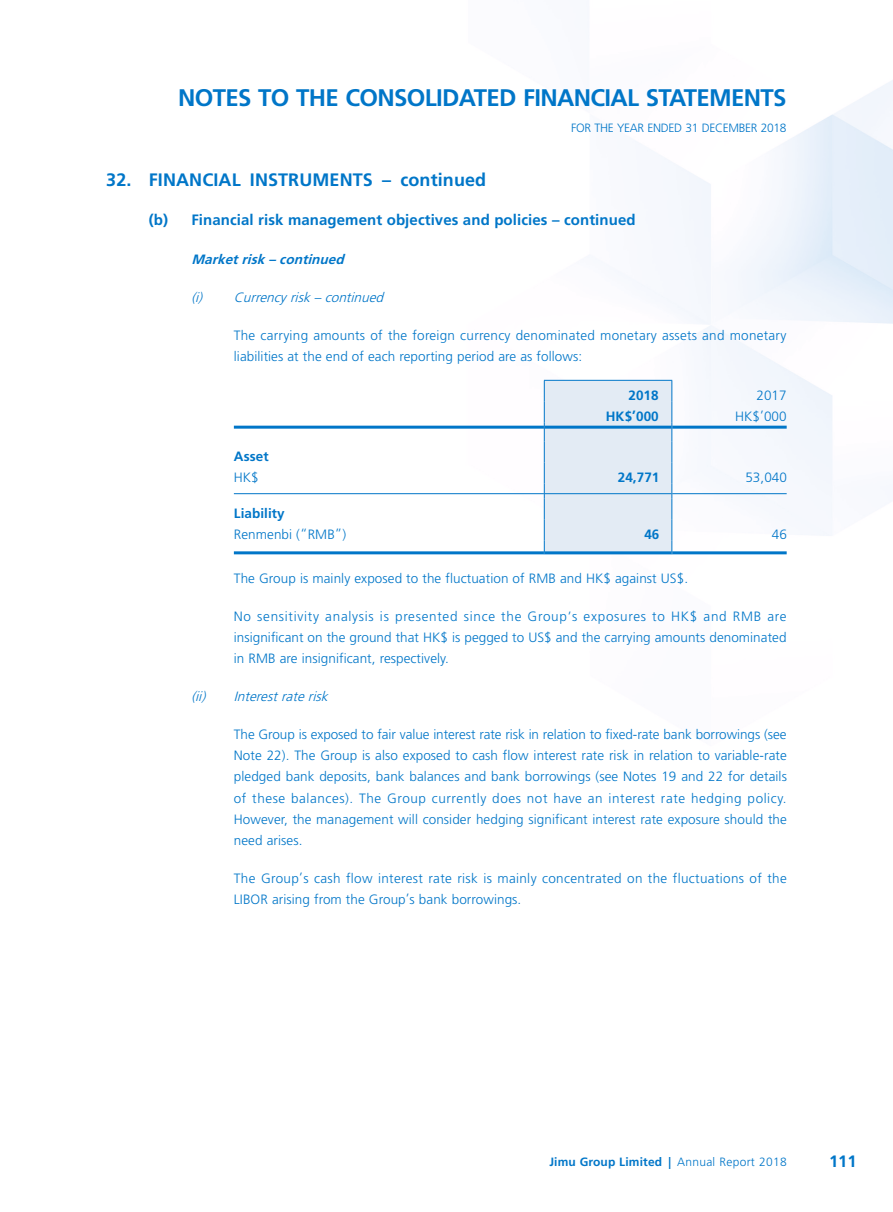
<style>
.page{position:relative;width:893px;height:1212px;background:#fff}
.page>*{position:absolute;margin:0;border:0;box-sizing:border-box;transform-origin:0 0}
.t1{font:700 24px "Frutiger LT Std";letter-spacing:-.03em;color:#0076c8}
.t2{font:700 18px "Frutiger LT Std";letter-spacing:.005em;color:#0076c8}
.t3{font:700 16.5px "Frutiger LT Std";color:#0076c8}
.t4{font:700 15px "Frutiger LT Std";letter-spacing:.005em;color:#0076c8}
.t5{font:300 13.5px/21px "Frutiger LT Std";letter-spacing:.005em;color:#0076c8;text-align:justify}
.t6{font:300 13.5px/21px "Frutiger LT Std";letter-spacing:.025em;color:#0076c8}
.t7{font:italic 300 13.5px "Frutiger LT Std";color:#0076c8}
.t8{font:700 13.5px "Frutiger LT Std";letter-spacing:.005em;color:#0076c8}
.t9{font:italic 700 13.5px "Frutiger LT Std";color:#0076c8}
.t10{font:700 12px "Frutiger LT Std";letter-spacing:.015em;color:#0076c8}
.t11{font:300 12px "Frutiger LT Std";letter-spacing:-.03em;color:#0076c8}
.s1{font-weight:300}
</style>
<div class="page">
<div style="left:544px;top:380px;width:128px;height:174px;background:#e3ebf4"></div>
<hr style="left:234px;top:426px;width:310px;height:3px;background:#0076c8">
<hr style="left:545px;top:426px;width:126px;height:3px;background:#0076c8">
<hr style="left:672px;top:426px;width:115px;height:3px;background:#0076c8">
<hr style="left:234px;top:493px;width:310px;height:1px;background:#0076c8">
<hr style="left:545px;top:493px;width:126px;height:1px;background:#0076c8">
<hr style="left:672px;top:493px;width:115px;height:1px;background:#0076c8">
<hr style="left:234px;top:551px;width:310px;height:3px;background:#0076c8">
<hr style="left:545px;top:551px;width:126px;height:3px;background:#0076c8">
<hr style="left:672px;top:551px;width:115px;height:3px;background:#0076c8">
<h1 class="t1" style="left:178px;top:84px;width:610px">NOTES TO THE CONSOLIDATED FINANCIAL STATEMENTS</h1>
<p class="t11" style="left:571px;top:121px;width:217px">FOR THE YEAR ENDED 31 DECEMBER 2018</p>
<h2 class="t2" style="left:106px;top:169px;width:381px">32. FINANCIAL INSTRUMENTS – continued</h2>
<p class="t4" style="left:149px;top:210px;width:488px">(b) Financial risk management objectives and policies – continued</p>
<p class="t9" style="left:191px;top:252px;width:158px">Marketrisk–continued</p>
<p class="t7" style="left:191px;top:290px;width:197px">(i) Currencyrisk–continued</p>
<p class="t5" style="left:234px;top:325px;width:554px">The carrying amounts of the foreign currency denominated monetary assets and monetary liabilities at the end of each reporting period are as follows:</p>
<p class="t8" style="left:628px;top:387px;width:32px">2018</p>
<p class="t5" style="left:756px;top:385px;width:32px">2017</p>
<p class="t8" style="left:606px;top:408px;width:54px">HK$’000</p>
<p class="t5" style="left:735px;top:406px;width:53px">HK$’000</p>
<p class="t8" style="left:234px;top:448px;width:36px">Asset</p>
<p class="t5" style="left:234px;top:467px;width:26px">HK$</p>
<p class="t8" style="left:618px;top:469px;width:43px">24,771</p>
<p class="t5" style="left:745px;top:467px;width:43px">53,040</p>
<p class="t8" style="left:234px;top:505px;width:52px">Liability</p>
<p class="t5" style="left:234px;top:524px;width:114px">Renmenbi (“RMB”)</p>
<p class="t8" style="left:644px;top:526px;width:17px">46</p>
<p class="t5" style="left:772px;top:524px;width:17px">46</p>
<p class="t5" style="left:234px;top:568px;width:456px">The Group is mainly exposed to the fluctuation of RMB and HK$ against US$.</p>
<p class="t5" style="left:234px;top:606px;width:554px">No sensitivity analysis is presented since the Group’s exposures to HK$ and RMB are insignificant on the ground that HK$ is pegged to US$ and the carrying amounts denominated in RMB are insignificant, respectively.</p>
<p class="t7" style="left:191px;top:689px;width:19px">(ii)</p>
<p class="t7" style="left:234px;top:689px;width:99px">Interestraterisk</p>
<p class="t5" style="left:234px;top:724px;width:554px">The Group is exposed to fair value interest rate risk in relation to fixed-rate bank borrowings (see Note 22). The Group is also exposed to cash flow interest rate risk in relation to variable-rate pledged bank deposits, bank balances and bank borrowings (see Notes 19 and 22 for details of these balances). The Group currently does not have an interest rate hedging policy.<br>However, the management will consider hedging significant interest rate exposure should the need arises.</p>
<p class="t6" style="left:234px;top:867px;width:554px">The Group’s cash flow interest rate risk is mainly concentrated on the fluctuations of the<br>LIBOR arising from the Group’s bank borrowings.</p>
<p class="t10" style="left:549px;top:1155px;width:239px">Jimu Group Limited | <span class="s1">Annual Report 2018</span></p>
<p class="t3" style="left:829px;top:1152px;width:29px">111</p>
</div>
